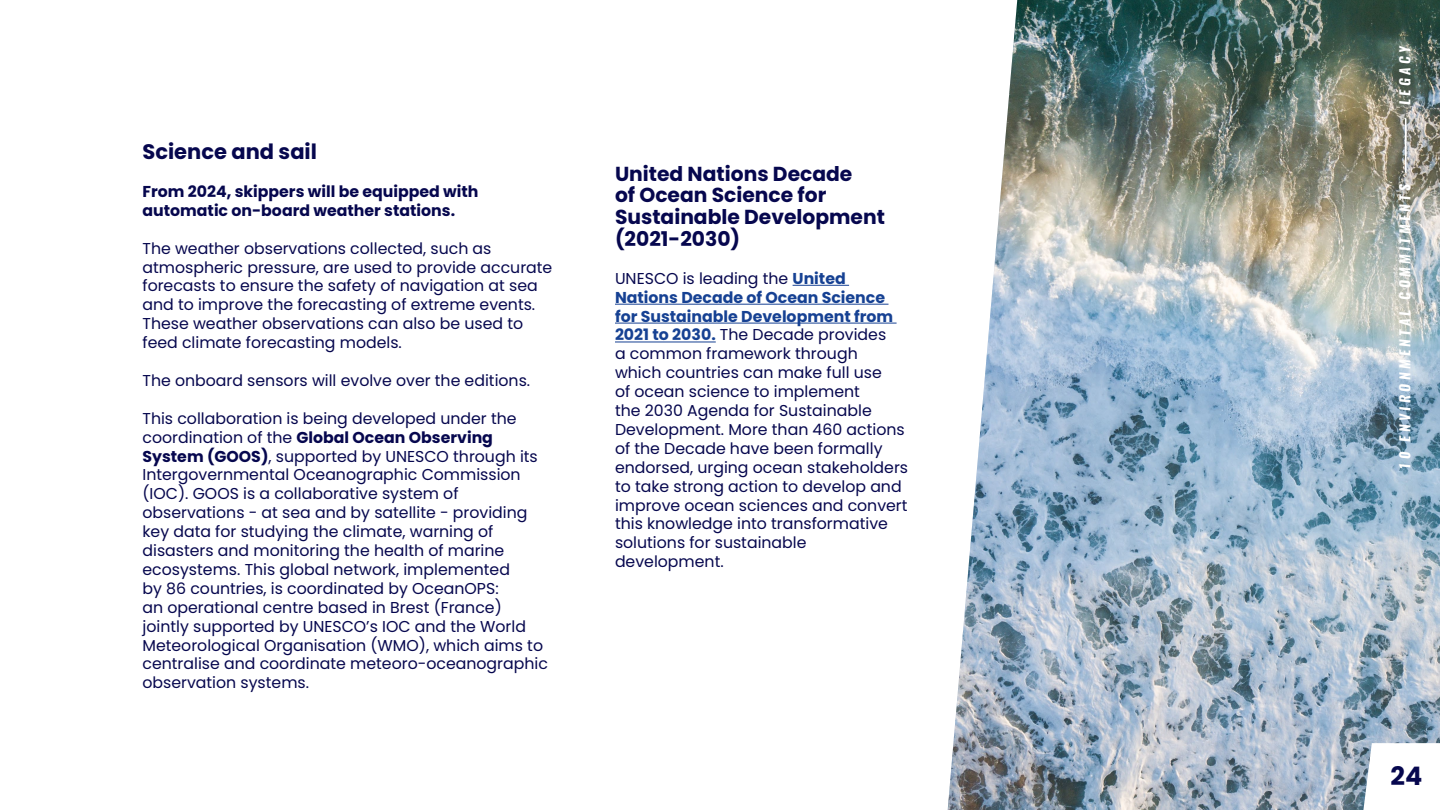
<style>
.page{position:relative;width:1440px;height:810px;background:#fff}
.page>*{position:absolute;margin:0;border:0;box-sizing:border-box;transform-origin:0 0}
.t1{font:700 25.5px "Poppins";color:#06074e}
.t2{font:700 21px "Poppins";color:#06074e}
.t3{font:700 20.25px/21.8px "Poppins";color:#06074e}
.t4{font:15.75px/18.9px "Poppins";color:#06074e}
.t5{font:700 15.75px/18.9px "Poppins";color:#06074e}
.t6{font:italic 700 13.65px "Oswald";letter-spacing:.25em;color:#fff}
.s1{font-weight:700}
.s2{font-weight:700;color:#164193}
</style>
<div class="page">
<img style="left:948px;top:0;width:492px;height:810px">
<svg style="left:1363px;top:743px;width:77px;height:67px"></svg>
<hr style="left:793px;top:285px;width:56px;height:1px;background:#164193">
<hr style="left:615px;top:304px;width:274px;height:1px;background:#164193">
<hr style="left:615px;top:323px;width:282px;height:1px;background:#164193">
<hr style="left:615px;top:342px;width:101px;height:1px;background:#164193">
<p class="t2" style="left:142px;top:140px;width:176px">Science and sail</p>
<p class="t5" style="left:142px;top:182px;width:338px">From 2024, skippers will be equipped with automatic on-board weather stations.</p>
<p class="t4" style="left:142px;top:239px;width:411px">The weather observations collected, such as atmospheric pressure, are used to provide accurate forecasts to ensure the safety of navigation at sea and to improve the forecasting of extreme events.<br>These weather observations can also be used to feed climate forecasting models.</p>
<p class="t4" style="left:142px;top:371px;width:389px">The onboard sensors will evolve over the editions.</p>
<p class="t4" style="left:142px;top:409px;width:407px">This collaboration is being developed under the coordination of the <span class="s1">Global Ocean Observing System (GOOS)</span>, supported by UNESCO through its Intergovernmental Oceanographic Commission (IOC). GOOS is a collaborative system of observations - at sea and by satellite - providing key data for studying the climate, warning of disasters and monitoring the health of marine ecosystems. This global network, implemented<br>by 86 countries, is coordinated by OceanOPS:<br>an operational centre based in Brest (France) jointly supported by UNESCO’s IOC and the World Meteorological Organisation (WMO), which aims to centralise and coordinate meteoro-oceanographic observation systems.</p>
<p class="t3" style="left:615px;top:163px;width:271px">United Nations Decade<br>of Ocean Science for<br>Sustainable Development (2021-2030)</p>
<p class="t4" style="left:615px;top:269px;width:295px">UNESCO is leading the <span class="s2">United<br>Nations Decade of Ocean Science for Sustainable Development from<br>2021 to 2030.</span> The Decade provides<br>a common framework through which countries can make full use<br>of ocean science to implement<br>the 2030 Agenda for Sustainable<br>Development. More than 460 actions of the Decade have been formally endorsed, urging ocean stakeholders to take strong action to develop and improve ocean sciences and convert this knowledge into transformative solutions for sustainable development.</p>
<p class="t6" style="left:1396px;top:470px;width:426px;rotate:-90deg">10 ENVIRONMENTAL COMMITMENTS – LEGACY</p>
<p class="t1" style="left:1391px;top:762px;width:33px">24</p>
</div>
